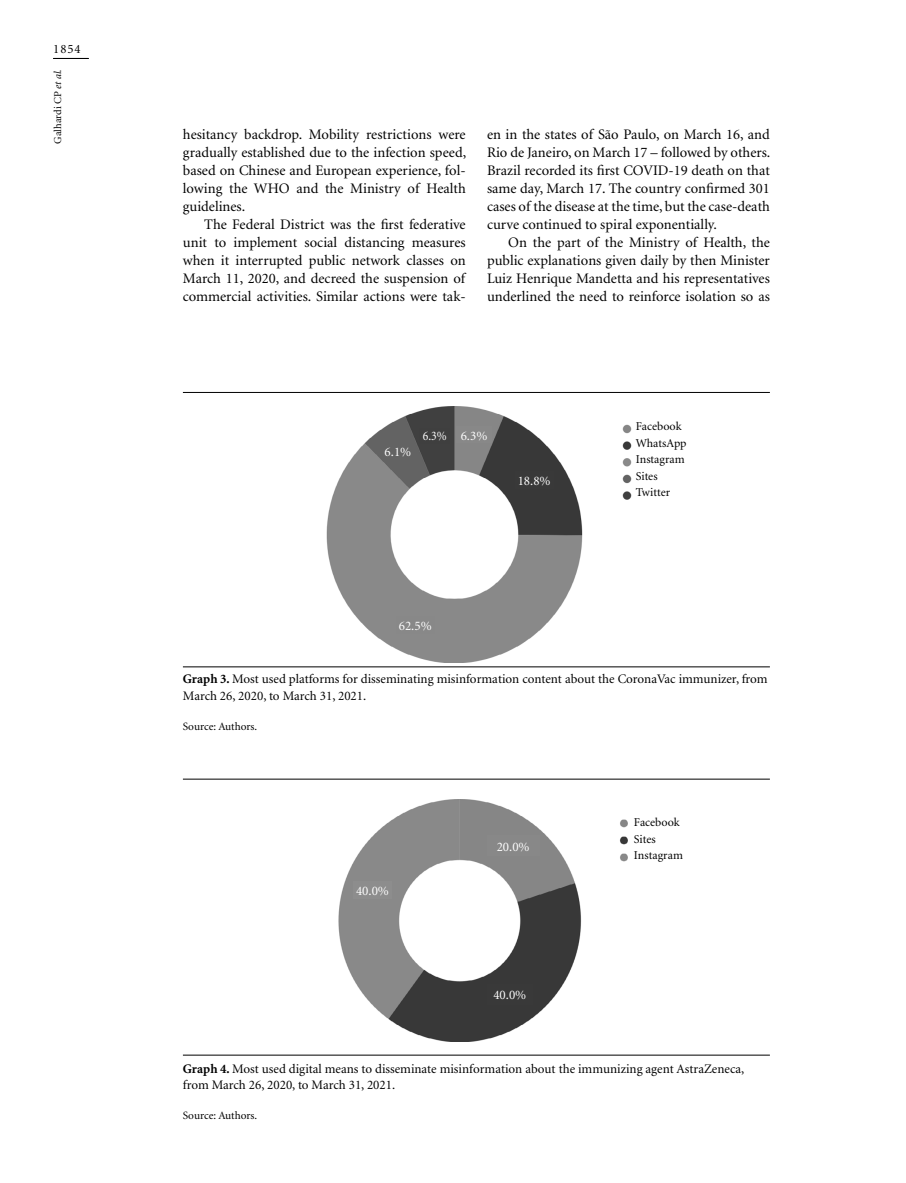
<style>
.page{position:relative;width:906px;height:1183px;background:#fff}
.page>*{position:absolute;margin:0;border:0;box-sizing:border-box;transform-origin:0 0}
.t1{font:14.55px/18px "Minion";color:#000;text-align:justify}
.t2{font:13.05px/16.5px "Minion";color:#000}
.t3{font:13.05px "Minion";color:#fff}
.t4{font:13.05px "Minion";color:#fff;scale:.9 1}
.t5{font:12.75px "Minion";color:#000}
.t6{font:12px/16.5px "Minion";color:#000}
.t7{font:11.25px "Minion";color:#000}
.t8{font:10.5px "Minion";color:#000}
.s1{font-style:italic}
.s2{font-weight:700}
</style>
<div class="page">
<hr style="left:53px;top:58px;width:35px;height:1px;background:#000">
<hr style="left:54px;top:58px;width:35px;height:1px;background:#000">
<img style="left:326px;top:406px;width:306px;height:256px">
<hr style="left:183px;top:666px;width:587px;height:1px;background:#000">
<hr style="left:183px;top:392px;width:587px;height:1px;background:#000">
<div style="left:456px;top:426px;width:36px;height:17px;background:#888"></div>
<div style="left:419px;top:428px;width:31px;height:15px;background:#3f3f3f"></div>
<div style="left:383px;top:443px;width:30px;height:16px;background:#636363"></div>
<div style="left:396px;top:616px;width:39px;height:18px;background:#888"></div>
<div style="left:515px;top:471px;width:38px;height:18px;background:#393939"></div>
<img style="left:338px;top:799px;width:290px;height:242px">
<hr style="left:183px;top:1054px;width:587px;height:1px;background:#000">
<hr style="left:183px;top:778px;width:587px;height:1px;background:#000">
<div style="left:487px;top:835px;width:52px;height:20px;background:#888"></div>
<div style="left:353px;top:881px;width:39px;height:18px;background:#8d8d8d"></div>
<div style="left:487px;top:983px;width:46px;height:21px;background:#393939"></div>
<p class="t5" style="left:53px;top:43px;width:29px">1854</p>
<p class="t8" style="left:53px;top:143px;width:76px;rotate:-90deg">Galhardi CP <span class="s1">et al.</span></p>
<p class="t1" style="left:183px;top:125px;width:285px">hesitancy backdrop. Mobility restrictions were gradually established due to the infection speed, based on Chinese and European experience, fol&shy;lowing the WHO and the Ministry of Health guidelines.</p>
<p class="t1" style="left:183px;top:215px;width:284px;text-indent:21px">The Federal District was the first federative unit to implement social distancing measures when it interrupted public network classes on March 11, 2020, and decreed the suspension of commercial activities. Similar actions were tak-</p>
<p class="t1" style="left:487px;top:125px;width:285px">en in the states of São Paulo, on March 16, and Rio de Janeiro, on March 17 – followed by others.<br>Brazil recorded its first COVID-19 death on that same day, March 17. The country confirmed 301 cases of the disease at the time, but the case-death curve continued to spiral exponentially.</p>
<p class="t1" style="left:487px;top:233px;width:284px;text-indent:21px">On the part of the Ministry of Health, the public explanations given daily by then Minister Luiz Henrique Mandetta and his representatives underlined the need to reinforce isolation so as</p>
<p class="t3" style="left:384px;top:445px;width:28px">6.1%</p>
<p class="t4" style="left:423px;top:429px;width:73px">6.3% 6.3%</p>
<p class="t3" style="left:518px;top:474px;width:34px">18.8%</p>
<p class="t3" style="left:399px;top:619px;width:34px">62.5%</p>
<p class="t6" style="left:636px;top:418px;width:52px">Facebook<br>WhatsApp<br>Instagram<br>Sites<br>Twitter</p>
<p class="t2" style="left:183px;top:671px;width:586px"><span class="s2">Graph 3.</span> Most used platforms for disseminating misinformation content about the CoronaVac immunizer, from<br>March 26, 2020, to March 31, 2021.</p>
<p class="t7" style="left:183px;top:720px;width:76px">Source: Authors.</p>
<p class="t3" style="left:356px;top:884px;width:34px">40.0%</p>
<p class="t3" style="left:497px;top:839px;width:34px">20.0%</p>
<p class="t3" style="left:493px;top:988px;width:34px">40.0%</p>
<p class="t6" style="left:634px;top:814px;width:50px">Facebook<br>Sites<br>Instagram</p>
<p class="t2" style="left:183px;top:1060px;width:563px"><span class="s2">Graph 4.</span> Most used digital means to disseminate misinformation about the immunizing agent AstraZeneca, from March 26, 2020, to March 31, 2021.</p>
<p class="t7" style="left:183px;top:1109px;width:76px">Source: Authors.</p>
</div>
